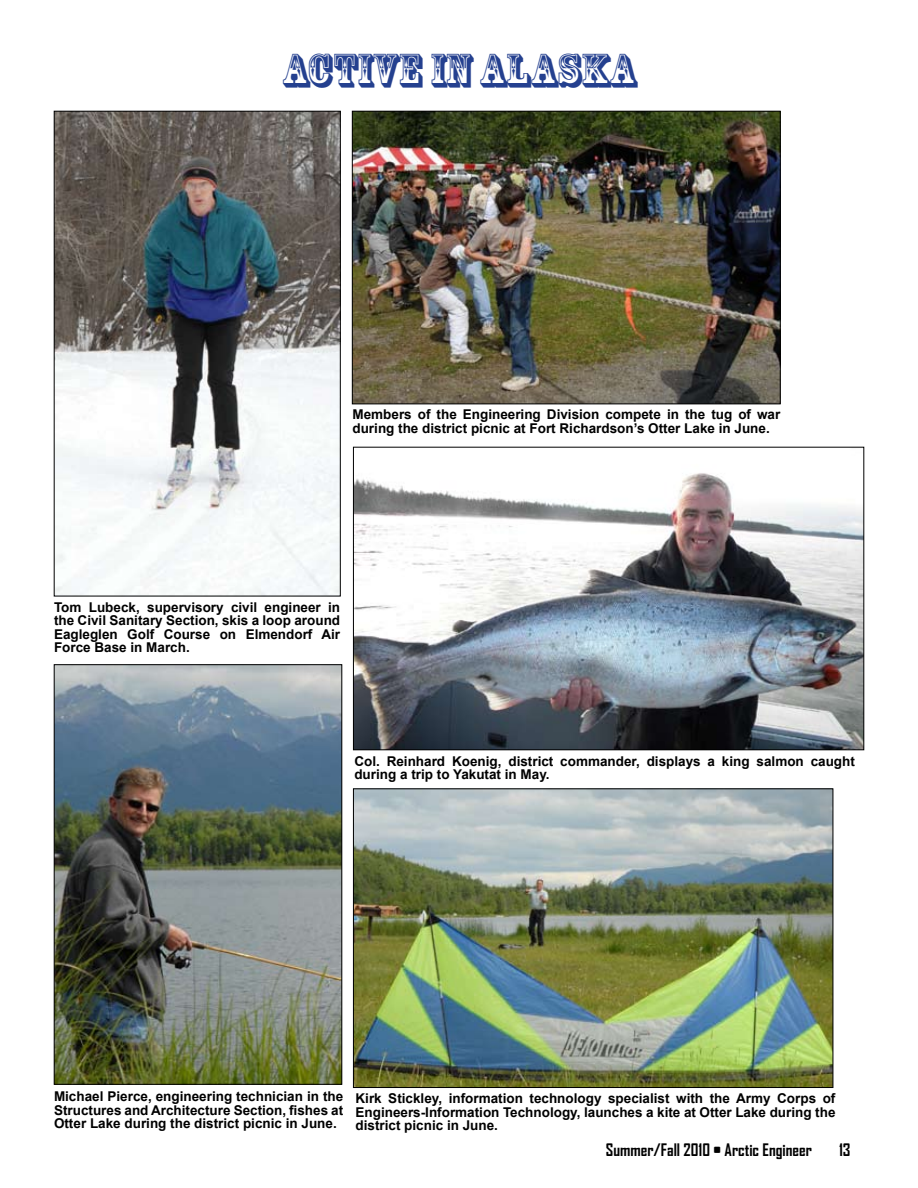
<style>
.page{position:relative;width:918px;height:1188px;background:#fff}
.page>*{position:absolute;margin:0;border:0;box-sizing:border-box;transform-origin:0 0}
.t1{font:45px "Rosewood Std";letter-spacing:-.005em;color:#24408f}
.t2{font:700 16.5px "Agency FB";color:#000}
.t3{font:700 13.5px/13.5px "Arial";color:#000;text-align:justify}
</style>
<div class="page">
<img style="left:354px;top:113px;width:424px;height:289px">
<div style="left:352px;top:111px;width:428px;height:293px;border:1px solid #000"></div>
<img style="left:56px;top:113px;width:282px;height:481px">
<div style="left:54px;top:111px;width:286px;height:485px;border:1px solid #000"></div>
<img style="left:355px;top:473px;width:507px;height:275px">
<div style="left:353px;top:447px;width:511px;height:303px;border:1px solid #000"></div>
<img style="left:355px;top:791px;width:476px;height:295px">
<div style="left:353px;top:789px;width:480px;height:299px;border:1px solid #000"></div>
<img style="left:56px;top:666px;width:284px;height:416px">
<div style="left:54px;top:664px;width:288px;height:420px;border:1px solid #000"></div>
<h1 class="t1" style="left:282px;top:44px;width:356px">ACTIVE IN ALASKA</h1>
<p class="t3" style="left:352px;top:408px;width:429px">Members of the Engineering Division compete in the tug of war during the district picnic at Fort Richardson’s Otter Lake in June.</p>
<p class="t3" style="left:54px;top:601px;width:288px">Tom Lubeck, supervisory civil engineer in the Civil Sanitary Section, skis a loop around Eagleglen Golf Course on Elmendorf Air Force Base in March.</p>
<p class="t3" style="left:354px;top:755px;width:502px">Col. Reinhard Koenig, district commander, displays a king salmon caught during a trip to Yakutat in May.</p>
<p class="t3" style="left:54px;top:1090px;width:291px">Michael Pierce, engineering technician in the Structures and Architecture Section, fishes at Otter Lake during the district picnic in June.</p>
<p class="t3" style="left:356px;top:1092px;width:482px">Kirk Stickley, information technology specialist with the Army Corps of Engineers-Information Technology, launches a kite at Otter Lake during the district picnic in June.</p>
<p class="t2" style="left:606px;top:1139px;width:207px">Summer/Fall 2010 • Arctic Engineer</p>
<p class="t2" style="left:839px;top:1139px;width:13px">13</p>
</div>
